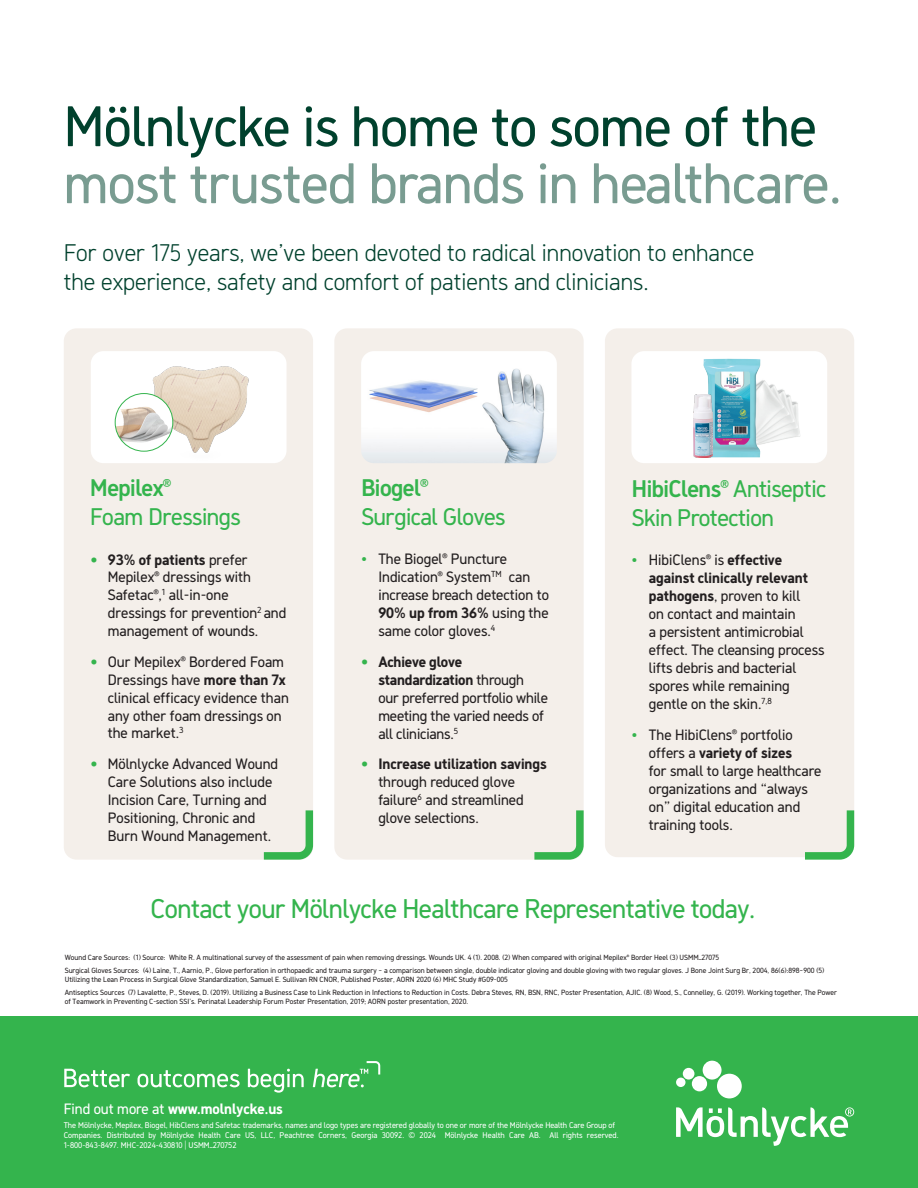
<style>
.page{position:relative;width:918px;height:1188px;background:#fff}
.page>*{position:absolute;margin:0;border:0;box-sizing:border-box;transform-origin:0 0}
.Headline{font:57px/57px "Molnlycke Sans";letter-spacing:-.01em;color:#799c91}
.Disclaimer{font:27px "Molnlycke Sans";letter-spacing:-.02em;color:#34b44d}
.Sub_copy{font:300 24px/28.8px "Molnlycke Sans";color:#00412d}
.Sub_copy_green{font:24px/28.3px "Molnlycke Sans";letter-spacing:-.02em;color:#34b44d}
.body_headlines{font:24px/28.8px "Molnlycke Sans";letter-spacing:-.02em;color:#34b44d}
.t1{font:15px/18px "Molnlycke Sans";color:#231f20}
.Disclaimer-2{font:700 15px "Molnlycke Sans";color:#fff}
.Disclaimer-3{font:8.25px/9.9px "Molnlycke Sans";color:#fff}
.Disclaimer-4{font:7.5px/13.2px "Molnlycke Sans";color:#231f20}
.s1{color:#00412d}
.s2{font-weight:500}
.s3{font-weight:700;color:#34b44d}
.s4{font-weight:700}
.s5{color:#34b44d}
.s6{font-weight:400}
</style>
<div class="page">
<div style="left:64px;top:328px;width:249px;height:532px;background:#f4efea;border-radius:13px"></div>
<div style="left:334px;top:328px;width:250px;height:532px;background:#f4efea;border-radius:13px"></div>
<div style="left:605px;top:328px;width:249px;height:529px;background:#f4efea;border-radius:13px"></div>
<div style="left:91px;top:351px;width:196px;height:112px;background:#fff;border-radius:13px"></div>
<img style="left:149px;top:366px;width:100px;height:87px">
<img style="left:361px;top:351px;width:196px;height:112px">
<div style="left:631px;top:351px;width:196px;height:112px;background:#fff;border-radius:13px"></div>
<img style="left:695px;top:358px;width:105px;height:100px">
<img style="left:115px;top:394px;width:58px;height:57px;border-radius:29px">
<div style="left:115px;top:393px;width:58px;height:59px;border:1px solid #34b44d;border-radius:50%"></div>
<img style="left:694px;top:395px;width:18px;height:62px">
<svg style="left:534px;top:810px;width:50px;height:50px"></svg>
<svg style="left:263px;top:810px;width:51px;height:50px"></svg>
<svg style="left:805px;top:810px;width:50px;height:50px"></svg>
<div style="left:0;top:1016px;width:918px;height:172px;background:#34b44d"></div>
<svg style="left:676px;top:1061px;width:178px;height:85px"></svg>
<svg style="left:64px;top:1069px;width:66px;height:18px"></svg>
<svg style="left:138px;top:1070px;width:102px;height:17px"></svg>
<svg style="left:248px;top:1069px;width:56px;height:24px"></svg>
<svg style="left:313px;top:1061px;width:67px;height:26px"></svg>
<p class="Headline" style="left:64px;top:97px;width:779px"><span class="s1">Mölnlycke is home to some of the </span>most trusted brands in healthcare.</p>
<p class="Sub_copy" style="left:64px;top:238px;width:692px">For over 175 years, we’ve been devoted to radical innovation to enhance the experience, safety and comfort of patients and clinicians.</p>
<p class="body_headlines" style="left:90px;top:473px;width:152px"><span class="s2">Mepilex®<br></span>Foam Dressings</p>
<p class="t1" style="left:108px;top:550px;width:180px;text-indent:-17px"><span class="s3">•</span> <span class="s4">93% of patients</span> prefer<br>Mepilex® dressings with<br>Safetac®,<sup>1</sup> all-in-one dressings for prevention<sup>2</sup> and management of wounds.</p>
<p class="t1" style="left:108px;top:652px;width:183px;text-indent:-17px"><span class="s3">•</span> Our Mepilex® Bordered Foam<br>Dressings have <span class="s4">more than 7x </span>clinical efficacy evidence than any other foam dressings on the market.<sup>3</sup></p>
<p class="t1" style="left:108px;top:755px;width:172px;text-indent:-17px"><span class="s3">•</span> Mölnlycke Advanced Wound<br>Care Solutions also include<br>Incision Care, Turning and<br>Positioning, Chronic and<br>Burn Wound Management.</p>
<p class="Sub_copy_green" style="left:361px;top:473px;width:146px"><span class="s2">Biogel®<br></span>Surgical Gloves</p>
<p class="t1" style="left:378px;top:549px;width:172px;text-indent:-17px"><span class="s5">•</span> The Biogel® Puncture<br>Indication® System<sup>TM</sup> can increase breach detection to<br><span class="s4">90% up from 36%</span> using the same color gloves.<sup>4</sup></p>
<p class="t1" style="left:378px;top:652px;width:171px;text-indent:-17px"><span class="s3">•</span> <span class="s4">Achieve glove standardization</span> through our preferred portfolio while meeting the varied needs of all clinicians.<sup>5</sup></p>
<p class="t1" style="left:378px;top:755px;width:170px;text-indent:-17px"><span class="s3">•</span> <span class="s4">Increase utilization savings </span>through reduced glove failure<sup>6</sup> and streamlined glove selections.</p>
<p class="Sub_copy_green" style="left:632px;top:474px;width:196px;line-height:28.8px"><span class="s2">HibiClens®</span> Antiseptic<br>Skin Protection</p>
<p class="t1" style="left:649px;top:551px;width:177px;text-indent:-17px"><span class="s5">•</span> HibiClens® is <span class="s4">effective against clinically relevant pathogens</span>, proven to kill<br>on contact and maintain<br>a persistent antimicrobial effect. The cleansing process lifts debris and bacterial spores while remaining gentle on the skin.<sup>7,8</sup></p>
<p class="t1" style="left:649px;top:726px;width:174px;text-indent:-17px"><span class="s5">•</span> The HibiClens® portfolio offers a <span class="s4">variety of sizes<br></span>for small to large healthcare organizations and “always on” digital education and training tools.</p>
<p class="Disclaimer" style="left:151px;top:892px;width:606px">Contact your Mölnlycke Healthcare Representative today.</p>
<p class="Disclaimer-4" style="left:65px;top:950px;width:761px">Wound Care Sources: (1) Source: White R. A multinational survey of the assessment of pain when removing dressings. Wounds UK. 4 (1). 2008. (2) When compared with original Mepilex® Border Heel (3) USMM_27075<br>Surgical Gloves Sources: (4) Laine, T., Aarnio, P., Glove perforation in orthopaedic and trauma surgery – a comparison between single, double indicator gloving and double gloving with two regular gloves. J Bone Joint Surg Br, 2004, 86(6):898–900 (5)</p>
<p class="Disclaimer-4" style="left:65px;top:973px;width:774px">Utilizing the Lean Process in Surgical Glove Standardization, Samuel E. Sullivan RN CNOR, Published Poster, AORN 2020 (6) MHC Study #G09-005<br>Antiseptics Sources (7) Lavalette, P., Steves, D. (2019). Utilizing a Business Case to Link Reduction in Infections to Reduction in Costs. Debra Steves, RN, BSN, RNC, Poster Presentation, AJIC. (8) Wood, S., Connelley, G. (2019). Working together, The Power</p>
<p class="Disclaimer-4" style="left:65px;top:995px;width:405px">of Teamwork in Preventing C-section SSI’s. Perinatal Leadership Forum Poster Presentation, 2019; AORN poster presentation, 2020.</p>
<p class="Disclaimer-2" style="left:64px;top:1099px;width:221px"><span class="s6">Find out more at</span> www.molnlycke.us</p>
<p class="Disclaimer-3" style="left:64px;top:1120px;width:556px">The Mölnlycke, Mepilex, Biogel, HibClens and Safetac trademarks, names and logo types are registered globally to one or more of the Mölnlycke Health Care Group of<br>Companies. Distributed by Mölnlycke Health Care US, LLC, Peachtree Corners, Georgia 30092. © 2024 Mölnlycke Health Care AB. All rights reserved.<br>1-800-843-8497. MHC-2024-430810 | USMM_270752</p>
</div>
